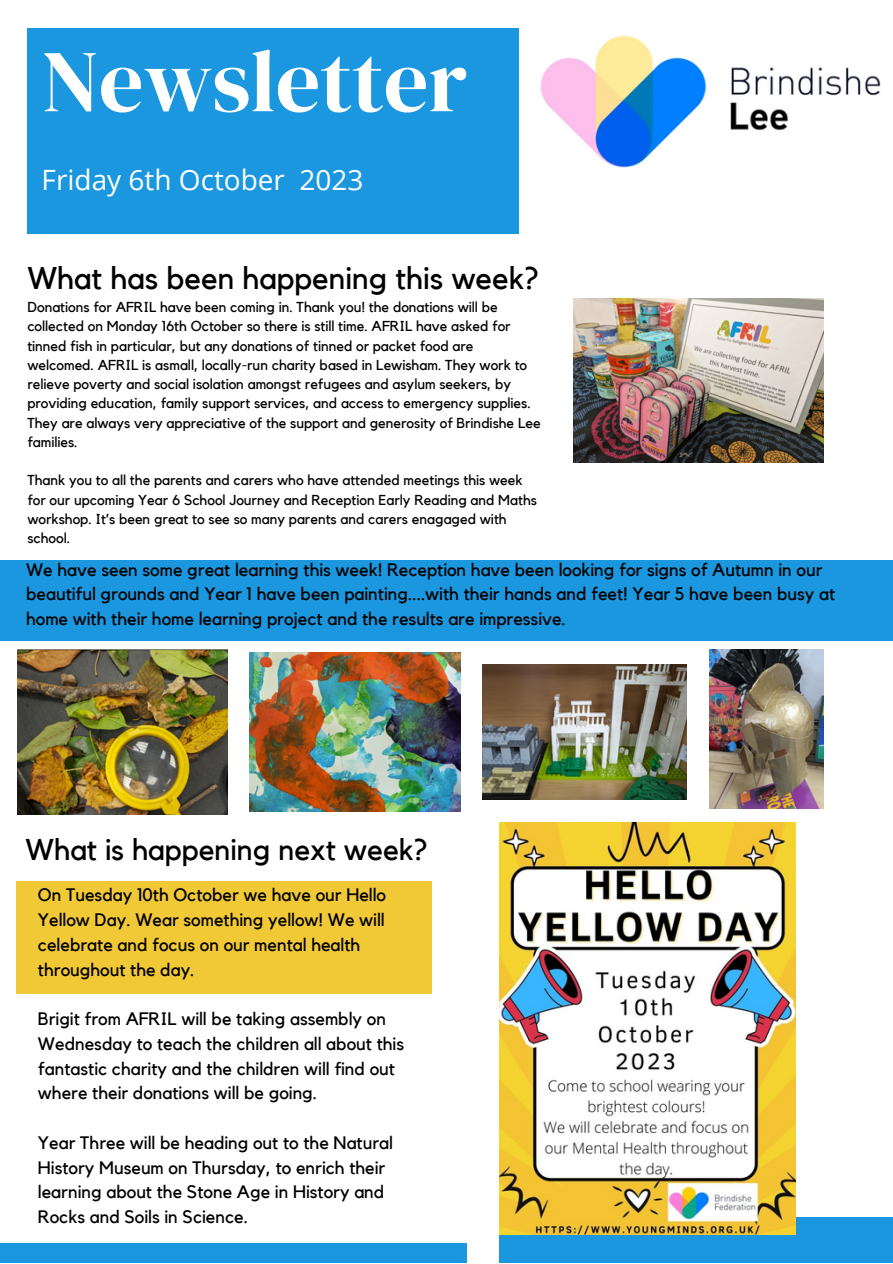
<style>
.page{position:relative;width:893px;height:1264px;background:#fff}
.page>*{position:absolute;margin:0;border:0;box-sizing:border-box;transform-origin:0 0}
.t1{font:87.9px "DM Serif Display";color:#fff}
.t2{font:31.35px "Kollektif";color:#000}
.t3{font:30px "Kollektif";color:#000}
.t4{font:28.05px "Open Sans";color:#fff}
.t5{font:18px/24.8px "Kollektif";color:#000}
.t6{font:14.4px/19.2px "Kollektif";color:#000}
</style>
<div class="page">
<div style="left:27px;top:28px;width:492px;height:206px;background:#1b97df"></div>
<div style="left:0;top:1243px;width:467px;height:19px;background:#1b97df"></div>
<div style="left:499px;top:1217px;width:393px;height:45px;background:#1b97df"></div>
<img style="left:540px;top:35px;width:341px;height:133px">
<img style="left:573px;top:298px;width:250px;height:165px">
<img style="left:249px;top:652px;width:211px;height:159px">
<img style="left:18px;top:650px;width:210px;height:164px">
<img style="left:482px;top:664px;width:204px;height:135px">
<img style="left:709px;top:650px;width:114px;height:158px">
<img style="left:499px;top:823px;width:296px;height:411px">
<div style="left:0;top:560px;width:892px;height:80px;background:#1b97df"></div>
<div style="left:16px;top:881px;width:416px;height:113px;background:#f1c835"></div>
<p class="t1" style="left:42px;top:20px;width:427px">Newsletter</p>
<p class="t4" style="left:42px;top:159px;width:323px">Friday 6th October 2023</p>
<p class="t2" style="left:27px;top:264px;width:513px">What has been happening this week?</p>
<p class="t6" style="left:27px;top:298px;width:514px">Donations for AFRIL have been coming in. Thank you! the donations will be collected on Monday 16th October so there is still time. AFRIL have asked for tinned fish in particular, but any donations of tinned or packet food are welcomed. AFRIL is asmall, locally-run charity based in Lewisham. They work to relieve poverty and social isolation amongst refugees and asylum seekers, by providing education, family support services, and access to emergency supplies.<br>They are always very appreciative of the support and generosity of Brindishe Lee families.</p>
<p class="t6" style="left:27px;top:471px;width:511px">Thank you to all the parents and carers who have attended meetings this week for our upcoming Year 6 School Journey and Reception Early Reading and Maths workshop. It’s been great to see so many parents and carers enagaged with school.</p>
<p class="t5" style="left:26px;top:557px;width:810px">We have seen some great learning this week! Reception have been looking for signs of Autumn in our beautiful grounds and Year 1 have been painting....with their hands and feet! Year 5 have been busy at home with their home learning project and the results are impressive.</p>
<p class="t3" style="left:25px;top:835px;width:404px">What is happening next week?</p>
<p class="t5" style="left:38px;top:883px;width:349px">On Tuesday 10th October we have our Hello Yellow Day. Wear something yellow! We will celebrate and focus on our mental health throughout the day.</p>
<p class="t5" style="left:38px;top:1007px;width:367px">Brigit from AFRIL will be taking assembly on Wednesday to teach the children all about this fantastic charity and the children will find out where their donations will be going.</p>
<p class="t5" style="left:38px;top:1130px;width:356px">Year Three will be heading out to the Natural History Museum on Thursday, to enrich their learning about the Stone Age in History and Rocks and Soils in Science.</p>
</div>
